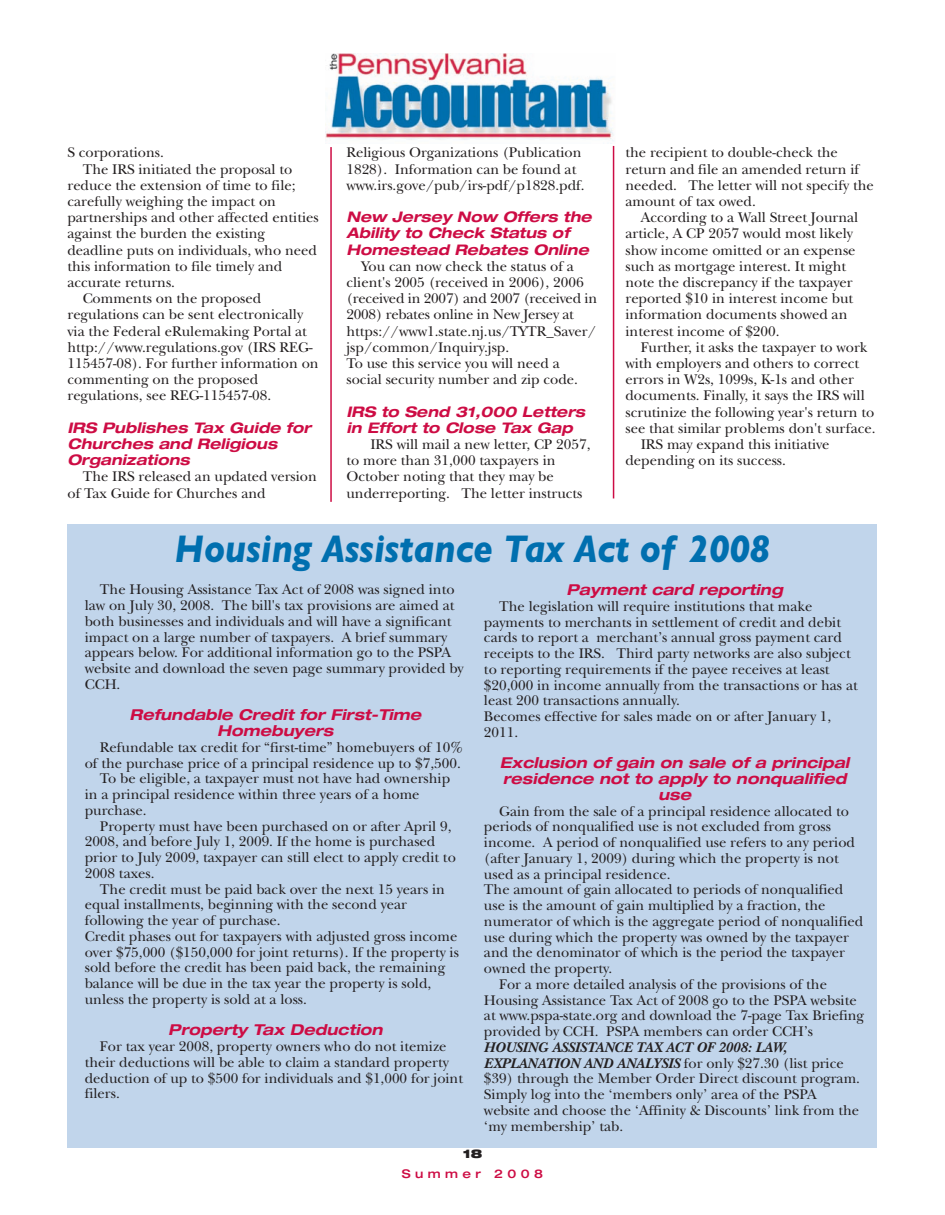
<style>
.page{position:relative;width:945px;height:1215px;background:#fff}
.page>*{position:absolute;margin:0;border:0;box-sizing:border-box;transform-origin:0 0}
.t1{font:italic 700 39px "Gill Sans";color:#006faf;scale:.9 1}
.t2{font:italic 700 expanded 15px/15.8px "Helvetica Neue";color:#cd0c44;text-align:center}
.t3{font:14.7px/16.2px "New Baskerville";color:#231f20}
.t4{font:italic 700 expanded 14.7px/16.2px "Helvetica Neue";color:#cd0c44}
.t5{font:500 expanded 12px "Helvetica Neue";letter-spacing:.37em;color:#cd0c44}
.t6{font:900 expanded 12px "Helvetica Neue";color:#231f20}
.s1{font-weight:700;font-style:italic}
</style>
<div class="page">
<div style="left:68px;top:524px;width:810px;height:624px;background:#c1d5eb"></div>
<img style="left:326px;top:54px;width:288px;height:87px">
<hr style="left:330px;top:147px;width:2px;height:355px;background:#cd0c44">
<hr style="left:613px;top:146px;width:1px;height:352px;background:#cd0c44">
<p class="t3" style="left:68px;top:146px;width:98px">S corporations.</p>
<p class="t3" style="left:83px;top:163px;width:211px">The IRS initiated the proposal to</p>
<p class="t3" style="left:68px;top:179px;width:230px">reduce the extension of time to file;</p>
<p class="t3" style="left:68px;top:195px;width:210px">carefully weighing the impact on</p>
<p class="t3" style="left:68px;top:211px;width:253px">partnerships and other affected entities</p>
<p class="t3" style="left:68px;top:227px;width:199px">against the burden the existing</p>
<p class="t3" style="left:68px;top:244px;width:251px">deadline puts on individuals, who need</p>
<p class="t3" style="left:68px;top:260px;width:216px">this information to file timely and</p>
<p class="t3" style="left:68px;top:276px;width:109px">accurate returns.</p>
<p class="t3" style="left:83px;top:292px;width:180px">Comments on the proposed</p>
<p class="t3" style="left:68px;top:308px;width:237px">regulations can be sent electronically</p>
<p class="t3" style="left:68px;top:325px;width:241px">via the Federal eRulemaking Portal at</p>
<p class="t3" style="left:68px;top:341px;width:247px">http://www.regulations.gov (IRS REG-</p>
<p class="t3" style="left:68px;top:357px;width:253px">115457-08). For further information on</p>
<p class="t3" style="left:68px;top:373px;width:192px">commenting on the proposed</p>
<p class="t3" style="left:68px;top:389px;width:205px">regulations, see REG-115457-08.</p>
<p class="t4" style="left:67px;top:421px;width:248px">IRS Publishes Tax Guide for<br>Churches and Religious<br>Organizations</p>
<p class="t3" style="left:68px;top:470px;width:251px;text-indent:15px">The IRS released an updated version of Tax Guide for Churches and</p>
<p class="t3" style="left:347px;top:146px;width:240px">Religious Organizations (Publication<br>1828). Information can be found at www.irs.gove/pub/irs-pdf/p1828.pdf.</p>
<p class="t4" style="left:346px;top:210px;width:250px">New Jersey Now Offers the<br>Ability to Check Status of<br>Homestead Rebates Online</p>
<p class="t3" style="left:347px;top:260px;width:252px;text-indent:15px">You can now check the status of a client's 2005 (received in 2006), 2006 (received in 2007) and 2007 (received in 2008) rebates online in New Jersey at https://www1.state.nj.us/TYTR_Saver/ jsp/common/Inquiry.jsp.<br>To use this service you will need a social security number and zip code.</p>
<p class="t4" style="left:346px;top:405px;width:243px">IRS to Send 31,000 Letters in Effort to Close Tax Gap</p>
<p class="t3" style="left:347px;top:438px;width:245px;text-indent:24px">IRS will mail a new letter, CP 2057, to more than 31,000 taxpayers in October noting that they may be underreporting. The letter instructs</p>
<p class="t3" style="left:626px;top:146px;width:250px">the recipient to double-check the return and file an amended return if needed. The letter will not specify the amount of tax owed.</p>
<p class="t3" style="left:626px;top:211px;width:234px;text-indent:15px">According to a Wall Street Journal article, A CP 2057 would most likely show income omitted or an expense such as mortgage interest. It might note the discrepancy if the taxpayer reported $10 in interest income but information documents showed an interest income of $200.</p>
<p class="t3" style="left:641px;top:341px;width:228px">Further, it asks the taxpayer to work</p>
<p class="t3" style="left:626px;top:357px;width:235px">with employers and others to correct</p>
<p class="t3" style="left:626px;top:373px;width:230px">errors in W2s, 1099s, K-1s and other</p>
<p class="t3" style="left:626px;top:389px;width:241px">documents. Finally, it says the IRS will</p>
<p class="t3" style="left:626px;top:406px;width:250px">scrutinize the following year's return to</p>
<p class="t3" style="left:626px;top:422px;width:252px">see that similar problems don't surface.</p>
<p class="t3" style="left:641px;top:438px;width:190px">IRS may expand this initiative</p>
<p class="t3" style="left:626px;top:454px;width:162px">depending on its success.</p>
<h1 class="t1" style="left:175px;top:536px;width:664px">Housing Assistance Tax Act of 2008</h1>
<p class="t3" style="left:85px;top:583px;width:380px;line-height:15.8px;text-indent:15px">The Housing Assistance Tax Act of 2008 was signed into law on July 30, 2008. The bill's tax provisions are aimed at both businesses and individuals and will have a significant impact on a large number of taxpayers. A brief summary appears below. For additional information go to the PSPA website and download the seven page summary provided by CCH.</p>
<p class="t2" style="left:130px;top:708px;width:296px">Refundable Credit for First-Time<br>Homebuyers</p>
<p class="t3" style="left:100px;top:741px;width:365px">Refundable tax credit for “first-time” homebuyers of 10%</p>
<p class="t3" style="left:85px;top:756px;width:378px">of the purchase price of a principal residence up to $7,500.</p>
<p class="t3" style="left:100px;top:772px;width:352px">To be eligible, a taxpayer must not have had ownership</p>
<p class="t3" style="left:85px;top:788px;width:336px">in a principal residence within three years of a home</p>
<p class="t3" style="left:85px;top:804px;width:63px">purchase.</p>
<p class="t3" style="left:100px;top:819px;width:353px">Property must have been purchased on or after April 9,</p>
<p class="t3" style="left:85px;top:835px;width:352px">2008, and before July 1, 2009. If the home is purchased</p>
<p class="t3" style="left:85px;top:851px;width:373px">prior to July 2009, taxpayer can still elect to apply credit to</p>
<p class="t3" style="left:85px;top:867px;width:71px">2008 taxes.</p>
<p class="t3" style="left:100px;top:882px;width:347px">The credit must be paid back over the next 15 years in</p>
<p class="t3" style="left:85px;top:898px;width:324px">equal installments, beginning with the second year</p>
<p class="t3" style="left:85px;top:914px;width:197px">following the year of purchase.</p>
<p class="t3" style="left:85px;top:930px;width:374px">Credit phases out for taxpayers with adjusted gross income</p>
<p class="t3" style="left:85px;top:945px;width:376px">over $75,000 ($150,000 for joint returns). If the property is</p>
<p class="t3" style="left:85px;top:961px;width:362px">sold before the credit has been paid back, the remaining</p>
<p class="t3" style="left:85px;top:977px;width:348px">balance will be due in the tax year the property is sold,</p>
<p class="t3" style="left:85px;top:993px;width:224px">unless the property is sold at a loss.</p>
<p class="t2" style="left:168px;top:1023px;width:219px">Property Tax Deduction</p>
<p class="t3" style="left:85px;top:1040px;width:380px;line-height:15.8px;text-indent:15px">For tax year 2008, property owners who do not itemize their deductions will be able to claim a standard property deduction of up to $500 for individuals and $1,000 for joint filers.</p>
<p class="t2" style="left:566px;top:583px;width:221px">Payment card reporting</p>
<p class="t3" style="left:484px;top:600px;width:375px;line-height:15.8px;text-indent:15px">The legislation will require institutions that make payments to merchants in settlement of credit and debit cards to report a merchant’s annual gross payment card receipts to the IRS. Third party networks are also subject to reporting requirements if the payee receives at least $20,000 in income annually from the transactions or has at least 200 transactions annually.<br>Becomes effective for sales made on or after January 1, 2011.</p>
<p class="t2" style="left:500px;top:757px;width:354px">Exclusion of gain on sale of a principal residence not to apply to nonqualified use</p>
<p class="t3" style="left:499px;top:805px;width:351px">Gain from the sale of a principal residence allocated to</p>
<p class="t3" style="left:484px;top:820px;width:349px">periods of nonqualified use is not excluded from gross</p>
<p class="t3" style="left:484px;top:836px;width:373px">income. A period of nonqualified use refers to any period</p>
<p class="t3" style="left:484px;top:852px;width:356px">(after January 1, 2009) during which the property is not</p>
<p class="t3" style="left:484px;top:868px;width:188px">used as a principal residence.</p>
<p class="t3" style="left:484px;top:883px;width:361px">The amount of gain allocated to periods of nonqualified</p>
<p class="t3" style="left:484px;top:899px;width:343px">use is the amount of gain multiplied by a fraction, the</p>
<p class="t3" style="left:484px;top:915px;width:381px">numerator of which is the aggregate period of nonqualified</p>
<p class="t3" style="left:484px;top:931px;width:366px">use during which the property was owned by the taxpayer</p>
<p class="t3" style="left:484px;top:946px;width:363px">and the denominator of which is the period the taxpayer</p>
<p class="t3" style="left:484px;top:962px;width:130px">owned the property.</p>
<p class="t3" style="left:499px;top:978px;width:329px">For a more detailed analysis of the provisions of the</p>
<p class="t3" style="left:484px;top:994px;width:374px">Housing Assistance Tax Act of 2008 go to the PSPA website</p>
<p class="t3" style="left:484px;top:1009px;width:382px">at www.pspa-state.org and download the 7-page Tax Briefing</p>
<p class="t3" style="left:484px;top:1025px;width:331px">provided by CCH. PSPA members can order CCH’s</p>
<p class="t3" style="left:484px;top:1041px;width:378px;line-height:15.8px"><span class="s1">HOUSING ASSISTANCE TAX ACT OF 2008: LAW, EXPLANATION AND ANALYSIS</span> for only $27.30 (list price $39) through the Member Order Direct discount program.<br>Simply log into the ‘members only’ area of the PSPA website and choose the ‘Affinity &amp; Discounts’ link from the ‘my membership’ tab.</p>
<p class="t6" style="left:463px;top:1149px;width:21px">18</p>
<p class="t5" style="left:402px;top:1169px;width:143px">Summer 2008</p>
</div>
